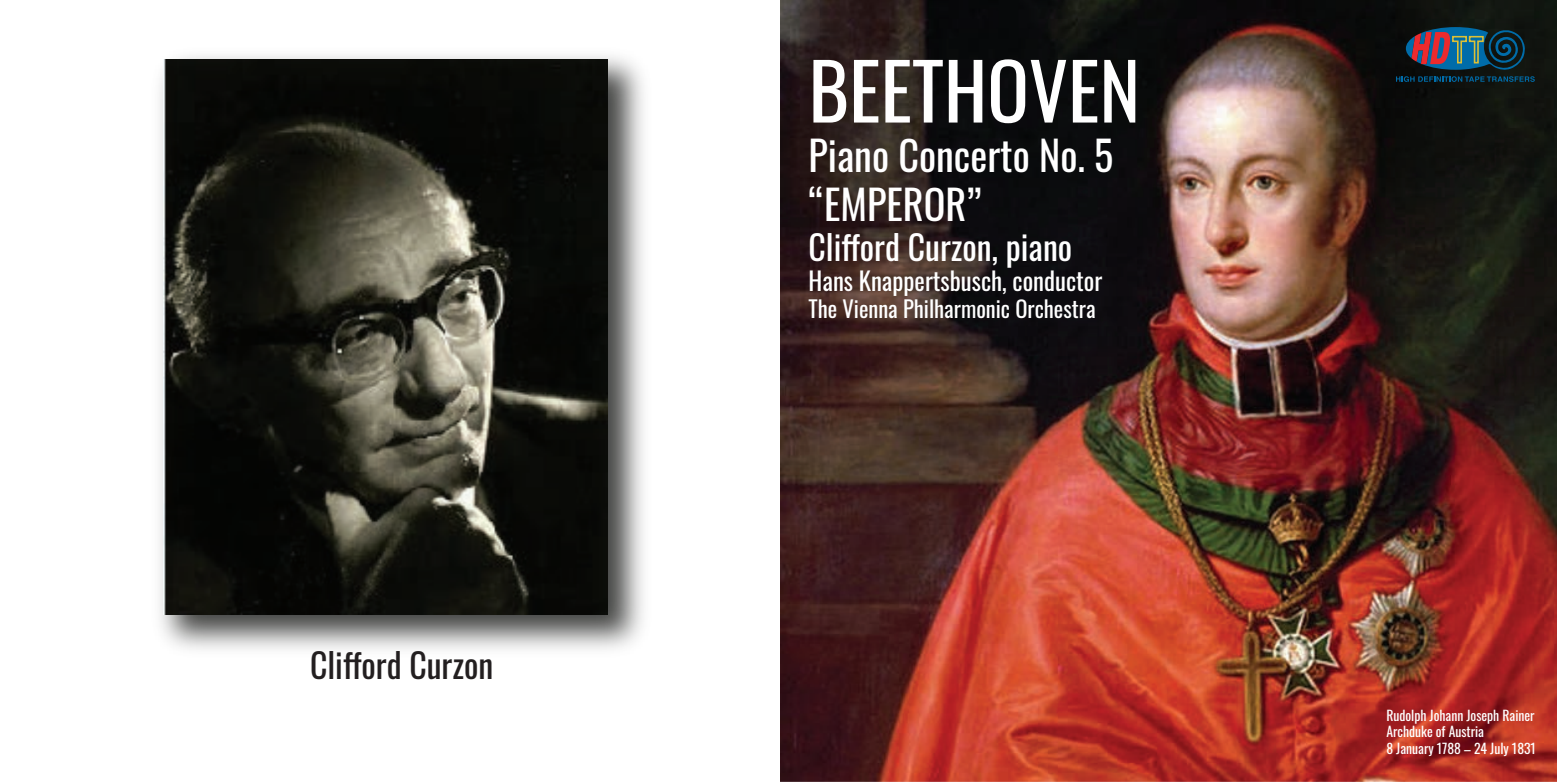
<style>
.page{position:relative;width:1557px;height:782px;background:#fff}
.page>*{position:absolute;margin:0;border:0;box-sizing:border-box;transform-origin:0 0}
.t1{font:77.17px "Oswald";color:#fff}
.t2{font:40.27px/48.4px "Oswald";color:#fff}
.t3{font:33.75px "Oswald";color:#fff}
.t4{font:33.75px "Oswald";color:#231f20}
.t5{font:24.75px "Oswald";color:#fff}
.t6{font:22.5px "Oswald";color:#fff}
.t7{font:13.72px/16.4px "Oswald";color:#fff}
</style>
<div class="page">
<svg style="left:780px;top:0;width:776px;height:781px;background:#552019"></svg>
<img style="left:159px;top:9px;width:1388px;height:763px">
<img style="left:832px;top:540px;width:188px;height:73px">
<svg style="left:839px;top:670px;width:121px;height:53px;background:#7f2b22"></svg>
<svg style="left:852px;top:730px;width:14px;height:11px"></svg>
<svg style="left:872px;top:730px;width:10px;height:11px"></svg>
<svg style="left:890px;top:730px;width:13px;height:11px"></svg>
<svg style="left:909px;top:730px;width:3px;height:11px"></svg>
<svg style="left:920px;top:730px;width:15px;height:11px"></svg>
<h3 class="t4" style="left:310px;top:635px;width:185px">Clifford Curzon</h3>
<h1 class="t1" style="left:808px;top:22px;width:333px">BEETHOVEN</h1>
<h2 class="t2" style="left:808px;top:128px;width:306px">Piano Concerto No. 5 “EMPEROR”</h2>
<h3 class="t3" style="left:808px;top:217px;width:265px">Clifford Curzon, piano</h3>
<h3 class="t5" style="left:808px;top:259px;width:295px">Hans Knappertsbusch, conductor</h3>
<h3 class="t6" style="left:808px;top:289px;width:288px">The Vienna Philharmonic Orchestra</h3>
<p class="t7" style="left:1386px;top:705px;width:151px">Rudolph Johann Joseph Rainer<br>Archduke of Austria<br>8 January 1788 – 24 July 1831</p>
</div>
